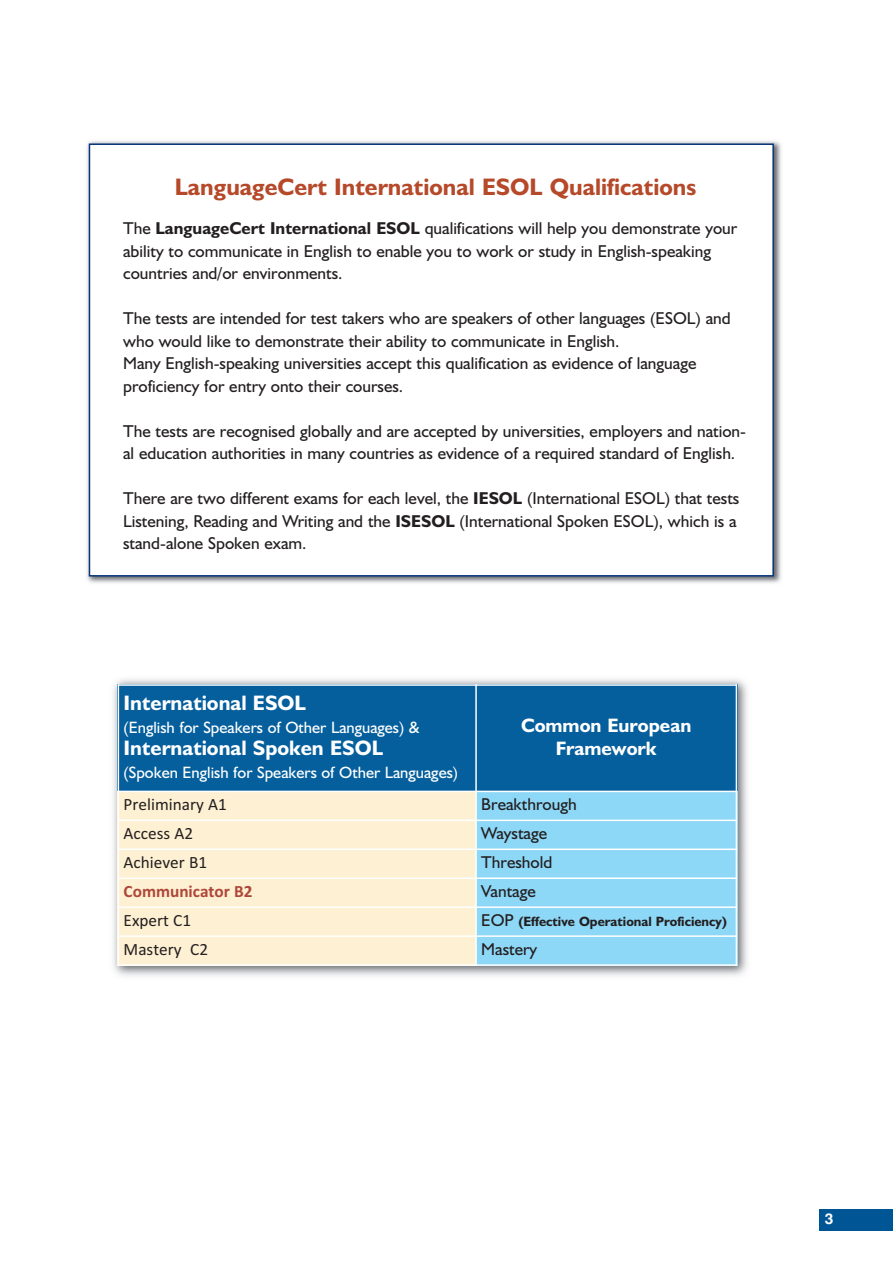
<style>
.page{position:relative;width:893px;height:1263px;background:#fff}
.page>*{position:absolute;margin:0;border:0;box-sizing:border-box;transform-origin:0 0}
.t1{font:700 24px "Humanist 521 BT";color:#b64929}
.t2{font:700 21px "Humanist 521 BT";color:#fff}
.t3{font:700 19.5px/22.5px "Humanist 521 BT";color:#fff;text-align:center}
.t4{font:17.25px/22.5px "Humanist 521 BT";color:#231f20}
.t5{font:17.25px "Calibri";color:#231f20}
.t6{font:700 17.25px "Calibri";color:#ae4639}
.t7{font:16.5px "Humanist 521 BT";color:#fff}
.t8{font:15px "UB Helvetica Bold";color:#fff}
.t9{font:700 13.5px "Humanist 521 BT";color:#231f20}
.s1{font-weight:700}
.s2{font-weight:400;font-size:17.25px}
</style>
<div class="page">
<div style="left:819px;top:1209px;width:74px;height:22px;background:#005595"></div>
<img style="left:87px;top:141px;width:694px;height:442px">
<div style="left:90px;top:145px;width:682px;height:430px;background:#fff"></div>
<div style="left:89px;top:143px;width:685px;height:433px;border:2px solid #08357c"></div>
<img style="left:113px;top:679px;width:635px;height:297px">
<div style="left:118px;top:684px;width:358px;height:107px;background:#055f9d"></div>
<div style="left:476px;top:684px;width:261px;height:107px;background:#055f9d"></div>
<div style="left:118px;top:791px;width:358px;height:29px;background:#fef0d2"></div>
<div style="left:476px;top:791px;width:261px;height:29px;background:#8dd7f7"></div>
<div style="left:118px;top:820px;width:358px;height:29px;background:#fef0d2"></div>
<div style="left:476px;top:820px;width:261px;height:29px;background:#8dd7f7"></div>
<div style="left:118px;top:849px;width:358px;height:29px;background:#fef0d2"></div>
<div style="left:476px;top:849px;width:261px;height:29px;background:#8dd7f7"></div>
<div style="left:118px;top:878px;width:358px;height:29px;background:#fef0d2"></div>
<div style="left:476px;top:878px;width:261px;height:29px;background:#8dd7f7"></div>
<div style="left:118px;top:907px;width:358px;height:29px;background:#fef0d2"></div>
<div style="left:476px;top:907px;width:261px;height:29px;background:#8dd7f7"></div>
<div style="left:118px;top:936px;width:358px;height:30px;background:#fef0d2"></div>
<div style="left:476px;top:936px;width:261px;height:30px;background:#8dd7f7"></div>
<hr style="left:118px;top:684px;width:1px;height:282px;background:#fff">
<hr style="left:475px;top:684px;width:2px;height:282px;background:#fff">
<hr style="left:736px;top:684px;width:1px;height:282px;background:#fff">
<hr style="left:118px;top:684px;width:619px;height:2px;background:#fff">
<hr style="left:118px;top:791px;width:619px;height:1px;background:#fff">
<hr style="left:118px;top:819px;width:619px;height:2px;background:#fff">
<hr style="left:118px;top:848px;width:619px;height:2px;background:#fff">
<hr style="left:118px;top:877px;width:619px;height:2px;background:#fff">
<hr style="left:118px;top:906px;width:619px;height:2px;background:#fff">
<hr style="left:118px;top:935px;width:619px;height:2px;background:#fff">
<hr style="left:118px;top:964px;width:619px;height:2px;background:#fff">
<p class="t1" style="left:175px;top:173px;width:523px">LanguageCert International ESOL Qualifications</p>
<p class="t4" style="left:123px;top:217px;width:616px">The <span class="s1">LanguageCert International ESOL</span> qualifications will help you demonstrate your ability to communicate in English to enable you to work or study in English-speaking countries and/or environments.</p>
<p class="t4" style="left:123px;top:307px;width:609px">The tests are intended for test takers who are speakers of other languages (ESOL) and who would like to demonstrate their ability to communicate in English.<br>Many English-speaking universities accept this qualification as evidence of language proficiency for entry onto their courses.</p>
<p class="t4" style="left:123px;top:420px;width:624px">The tests are recognised globally and are accepted by universities, employers and nation&shy;al education authorities in many countries as evidence of a required standard of English.</p>
<p class="t4" style="left:123px;top:487px;width:618px">There are two different exams for each level, the <span class="s1">IESOL</span> (International ESOL) that tests<br>Listening, Reading and Writing and the <span class="s1">ISESOL</span> (International Spoken ESOL), which is a stand-alone Spoken exam.</p>
<p class="t2" style="left:124px;top:691px;width:184px">International ESOL</p>
<p class="t7" style="left:124px;top:718px;width:298px">(English for Speakers of Other Languages) &amp;</p>
<p class="t2" style="left:124px;top:736px;width:261px">International Spoken ESOL</p>
<p class="t7" style="left:124px;top:763px;width:336px">(Spoken English for Speakers of Other Languages)</p>
<p class="t3" style="left:521px;top:714px;width:172px">Common European<br>Framework</p>
<p class="t5" style="left:124px;top:794px;width:105px">Preliminary A1</p>
<p class="t4" style="left:481px;top:793px;width:97px">Breakthrough</p>
<p class="t5" style="left:124px;top:823px;width:71px">Access A2</p>
<p class="t4" style="left:481px;top:822px;width:67px">Waystage</p>
<p class="t5" style="left:124px;top:852px;width:85px">Achiever B1</p>
<p class="t4" style="left:481px;top:851px;width:73px">Threshold</p>
<p class="t6" style="left:124px;top:881px;width:131px">Communicator B2</p>
<p class="t4" style="left:481px;top:880px;width:56px">Vantage</p>
<p class="t5" style="left:124px;top:910px;width:69px">Expert C1</p>
<p class="t9" style="left:481px;top:913px;width:247px"><span class="s2">EOP</span> (Effective Operational Proficiency)</p>
<p class="t5" style="left:124px;top:939px;width:86px">Mastery C2</p>
<p class="t4" style="left:481px;top:938px;width:57px">Mastery</p>
<p class="t8" style="left:825px;top:1210px;width:10px">3</p>
</div>
